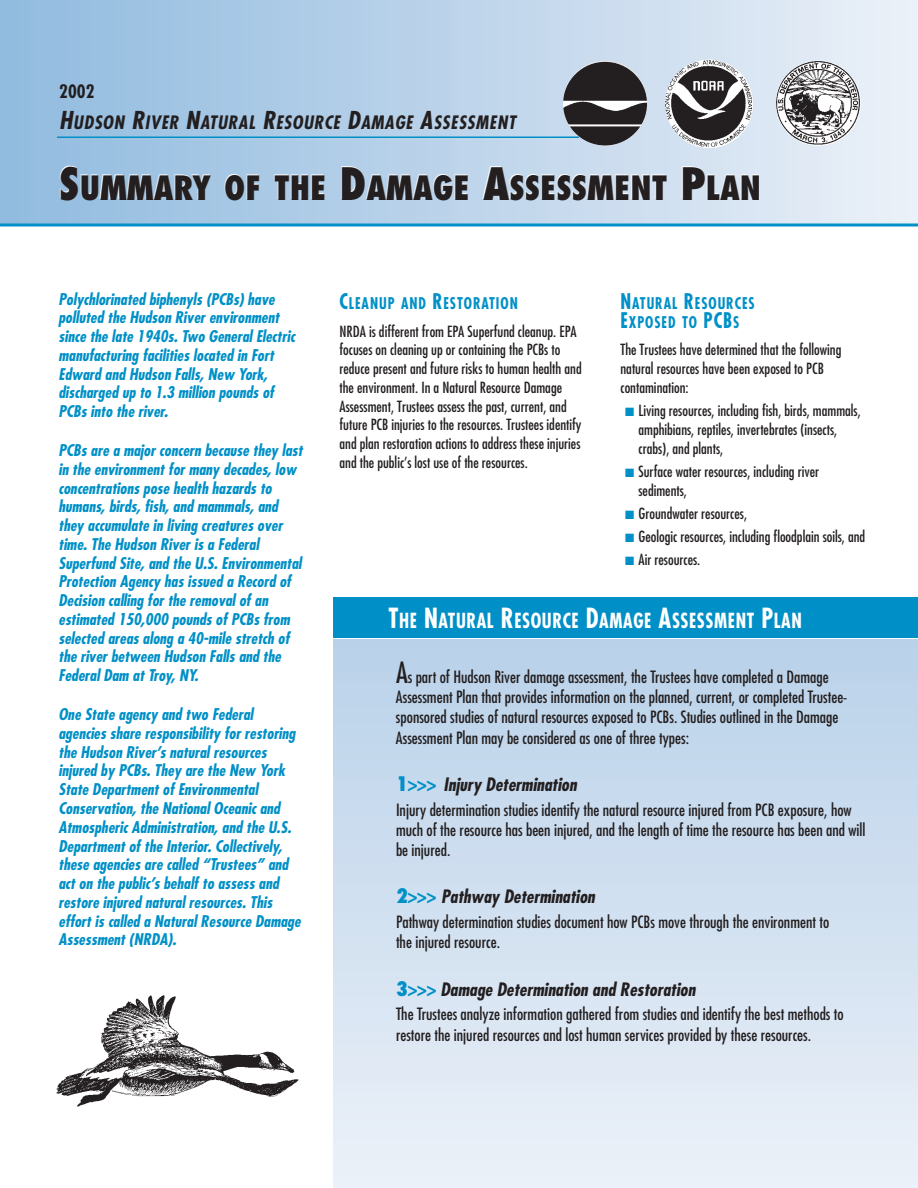
<style>
.page{position:relative;width:918px;height:1188px;background:#fff}
.page>*{position:absolute;margin:0;border:0;box-sizing:border-box;transform-origin:0 0}
.t1{font:800 condensed 32.7px "Futura";color:#231f20}
.t2{font:700 condensed 20.25px "Futura";letter-spacing:.03em;color:#fff;scale:.9 1}
.t3{font:italic 700 condensed 18px "Futura";color:#231f20}
.t4{font:italic 700 condensed 18px/31.5px "Futura";letter-spacing:.04em;color:#231f20}
.t5{font:condensed 16.5px/20.2px "Futura";color:#231f20}
.t6{font:italic 700 condensed 15.75px/18.8px "Futura";color:#0090c7}
.t7{font:700 condensed 15.75px/18.8px "Futura";letter-spacing:.065em;color:#0090c7;scale:.9 1}
.t8{font:condensed 15px/18.8px "Futura";color:#231f20}
.s1{font-style:normal}
.s2{font-size:24px}
.s3{font-size:43.5px}
.s4{font-size:21px}
.s5{color:#0090c7}
.s6{font-size:27px}
.s7{font-size:28.5px}
.s8{font-weight:800;font-style:normal;font-size:19.5px;color:#0090c7}
.s9{font-style:normal;font-size:19.5px;color:#0090c7}
</style>
<div class="page">
<div style="left:0;top:0;width:918px;height:225px;background:linear-gradient(to right,#90bade,#ebeff7)"></div>
<hr style="left:0;top:224px;width:918px;height:2px;background:#0090c7">
<hr style="left:57px;top:136px;width:522px;height:2px;background:#0090c7">
<img style="left:666px;top:60px;width:86px;height:86px">
<div style="left:333px;top:640px;width:585px;height:548px;background:linear-gradient(to bottom,#b9d1e9,#ecf1f8)"></div>
<img style="left:56px;top:995px;width:243px;height:112px">
<div style="left:333px;top:597px;width:585px;height:40px;background:#0090c7"></div>
<img style="left:563px;top:61px;width:85px;height:85px;border-radius:50%">
<img style="left:563px;top:62px;width:84px;height:84px;border-radius:50%">
<img style="left:776px;top:61px;width:84px;height:85px;border-radius:50%">
<p class="t4" style="left:59px;top:77px;width:458px"><span class="s1">2002<br></span><span class="s2">H</span>UDSON <span class="s2">R</span>IVER <span class="s2">N</span>ATURAL <span class="s2">R</span>ESOURCE <span class="s2">D</span>AMAGE <span class="s2">A</span>SSESSMENT</p>
<h1 class="t1" style="left:59px;top:174px;width:703px"><span class="s3">S</span>UMMARY OF THE <span class="s3">D</span>AMAGE <span class="s3">A</span>SSESSMENT <span class="s3">P</span>LAN</h1>
<p class="t6" style="left:58px;top:291px;width:238px">Polychlorinated biphenyls (PCBs) have polluted the Hudson River environment since the late 1940s. Two General Electric manufacturing facilities located in Fort Edward and Hudson Falls, New York, discharged up to 1.3 million pounds of PCBs into the river.</p>
<p class="t6" style="left:58px;top:442px;width:246px">PCBs are a major concern because they last in the environment for many decades, low concentrations pose health hazards to humans, birds, fish, and mammals, and they accumulate in living creatures over time. The Hudson River is a Federal Superfund Site, and the U.S. Environmental Protection Agency has issued a Record of Decision calling for the removal of an estimated 150,000 pounds of PCBs from selected areas along a 40-mile stretch of the river between Hudson Falls and the Federal Dam at Troy, NY.</p>
<p class="t6" style="left:58px;top:706px;width:244px">One State agency and two Federal agencies share responsibility for restoring the Hudson River’s natural resources injured by PCBs. They are the New York State Department of Environmental Conservation, the National Oceanic and Atmospheric Administration, and the U.S.<br>Department of the Interior. Collectively, these agencies are called “Trustees” and act on the public’s behalf to assess and restore injured natural resources. This effort is called a Natural Resource Damage Assessment (NRDA).</p>
<p class="t7" style="left:339px;top:295px;width:200px"><span class="s4">C</span>LEANUP AND <span class="s4">R</span>ESTORATION</p>
<p class="t8" style="left:339px;top:323px;width:244px">NRDA is different from EPA Superfund cleanup. EPA focuses on cleaning up or containing the PCBs to reduce present and future risks to human health and the environment. In a Natural Resource Damage Assessment, Trustees assess the past, current, and future PCB injuries to the resources. Trustees identify and plan restoration actions to address these injuries and the public’s lost use of the resources.</p>
<p class="t7" style="left:621px;top:295px;width:151px"><span class="s4">N</span>ATURAL <span class="s4">R</span>ESOURCES<br><span class="s4">E</span>XPOSED TO <span class="s4">PCB</span>S</p>
<p class="t8" style="left:621px;top:342px;width:222px">The Trustees have determined that the following natural resources have been exposed to PCB contamination:</p>
<p class="t8" style="left:639px;top:402px;width:224px;text-indent:-14px"><span class="s5">■</span> Living resources, including fish, birds, mammals, amphibians, reptiles, invertebrates (insects, crabs), and plants,</p>
<p class="t8" style="left:639px;top:463px;width:182px;text-indent:-14px"><span class="s5">■</span> Surface water resources, including river sediments,</p>
<p class="t8" style="left:625px;top:505px;width:124px"><span class="s5">■</span> Groundwater resources,</p>
<p class="t8" style="left:625px;top:528px;width:242px"><span class="s5">■</span> Geologic resources, including floodplain soils, and</p>
<p class="t8" style="left:625px;top:552px;width:77px"><span class="s5">■</span> Air resources.</p>
<p class="t2" style="left:388px;top:611px;width:461px"><span class="s6">T</span>HE <span class="s6">N</span>ATURAL <span class="s6">R</span>ESOURCE <span class="s6">D</span>AMAGE <span class="s6">A</span>SSESSMENT <span class="s6">P</span>LAN</p>
<p class="t5" style="left:396px;top:668px;width:453px"><span class="s7">A</span>s part of Hudson River damage assessment, the Trustees have completed a Damage Assessment Plan that provides information on the planned, current, or completed Trustee&shy;sponsored studies of natural resources exposed to PCBs. Studies outlined in the Damage Assessment Plan may be considered as one of three types:</p>
<p class="t3" style="left:396px;top:776px;width:182px"><span class="s8">1</span><span class="s9">&gt;&gt;&gt;</span> Injury Determination</p>
<p class="t5" style="left:396px;top:801px;width:471px">Injury determination studies identify the natural resource injured from PCB exposure, how much of the resource has been injured, and the length of time the resource has been and will be injured.</p>
<p class="t3" style="left:396px;top:889px;width:200px"><span class="s8">2</span><span class="s9">&gt;&gt;&gt;</span> Pathway Determination</p>
<p class="t5" style="left:396px;top:913px;width:435px">Pathway determination studies document how PCBs move through the environment to the injured resource.</p>
<p class="t3" style="left:396px;top:981px;width:301px"><span class="s8">3</span><span class="s9">&gt;&gt;&gt;</span> Damage Determination and Restoration</p>
<p class="t5" style="left:396px;top:1005px;width:449px">The Trustees analyze information gathered from studies and identify the best methods to restore the injured resources and lost human services provided by these resources.</p>
</div>
